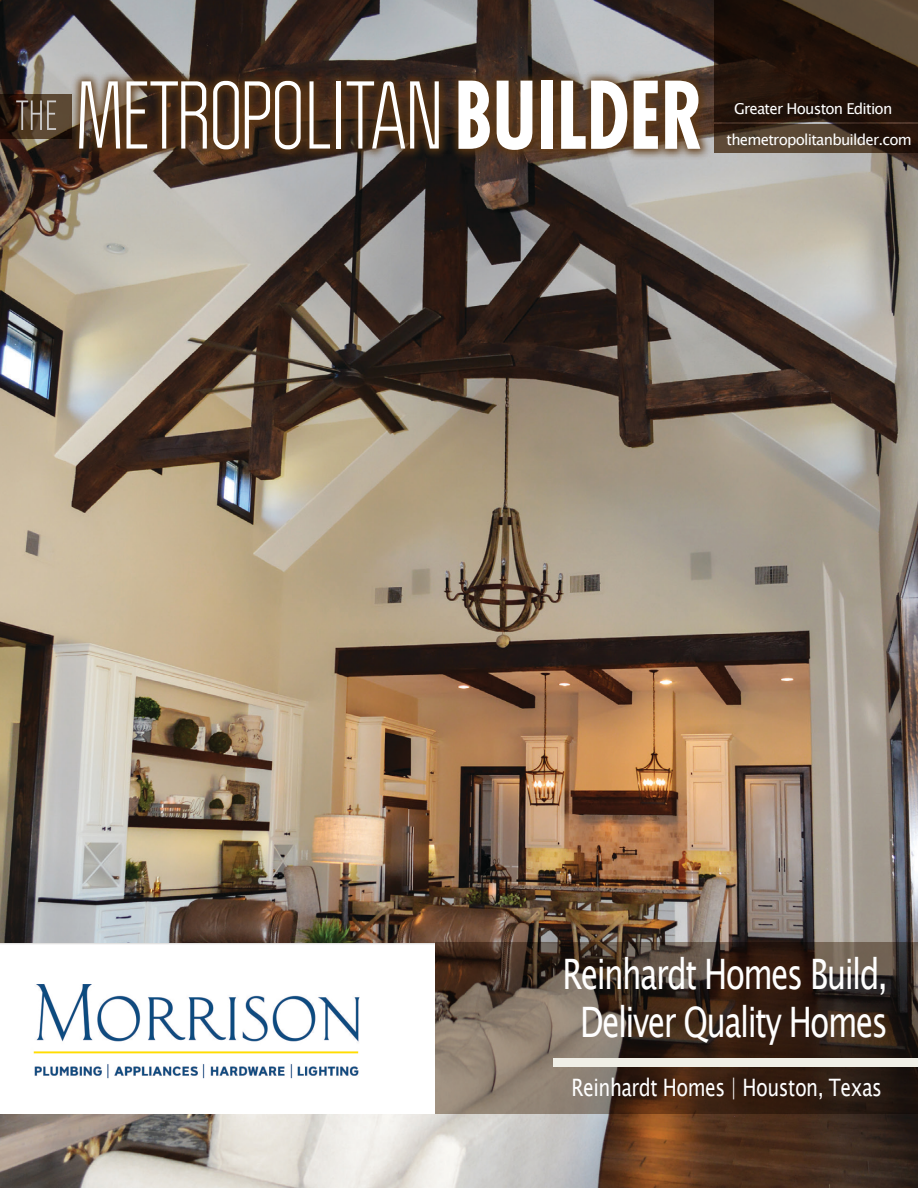
<style>
.page{position:relative;width:918px;height:1188px;background:#fff}
.page>*{position:absolute;margin:0;border:0;box-sizing:border-box;transform-origin:0 0}
.t1{font:42px/48px "Lucida Sans Unicode";letter-spacing:-.05em;color:#fff;text-align:center;scale:.75 1}
.t2{font:24px "Lucida Sans Unicode";letter-spacing:-.025em;color:#fff;scale:.8 1}
.t3{font:15px/31px "Lucida Sans Unicode";letter-spacing:-.05em;color:#fff}
</style>
<div class="page">
<img style="left:0;top:0;width:918px;height:1188px">
<svg style="left:435px;top:942px;width:483px;height:172px;background:#504034"></svg>
<div style="left:554px;top:1058px;width:364px;height:8px;background:#f0efe7"></div>
<svg style="left:714px;top:0;width:204px;height:122px;background:#2b1c12"></svg>
<svg style="left:720px;top:125px;width:198px;height:28px;background:#453525"></svg>
<svg style="left:0;top:94px;width:16px;height:45px"></svg>
<img style="left:16px;top:17px;width:704px;height:156px">
<svg style="left:16px;top:100px;width:40px;height:30px"></svg>
<svg style="left:458px;top:81px;width:32px;height:68px"></svg>
<svg style="left:497px;top:81px;width:35px;height:69px"></svg>
<div style="left:541px;top:81px;width:12px;height:68px;background:#fff"></div>
<svg style="left:561px;top:77px;width:66px;height:72px"></svg>
<svg style="left:634px;top:81px;width:24px;height:68px"></svg>
<svg style="left:665px;top:81px;width:35px;height:68px"></svg>
<svg style="left:79px;top:81px;width:41px;height:68px"></svg>
<svg style="left:127px;top:81px;width:80px;height:68px"></svg>
<svg style="left:213px;top:81px;width:26px;height:68px"></svg>
<svg style="left:245px;top:81px;width:56px;height:68px"></svg>
<svg style="left:309px;top:81px;width:21px;height:68px"></svg>
<hr style="left:336px;top:81px;width:4px;height:68px;background:#fff">
<svg style="left:347px;top:81px;width:92px;height:68px"></svg>
<img style="left:0;top:943px;width:435px;height:171px">
<p class="t3" style="left:727px;top:93px;width:187px;text-indent:7px">Greater Houston Edition themetropolitanbuilder.com</p>
<h1 class="t1" style="left:562px;top:950px;width:436px">Reinhardt Homes Build,<br>Deliver Quality Homes</h1>
<h2 class="t2" style="left:572px;top:1069px;width:389px">Reinhardt Homes | Houston, Texas</h2>
</div>
